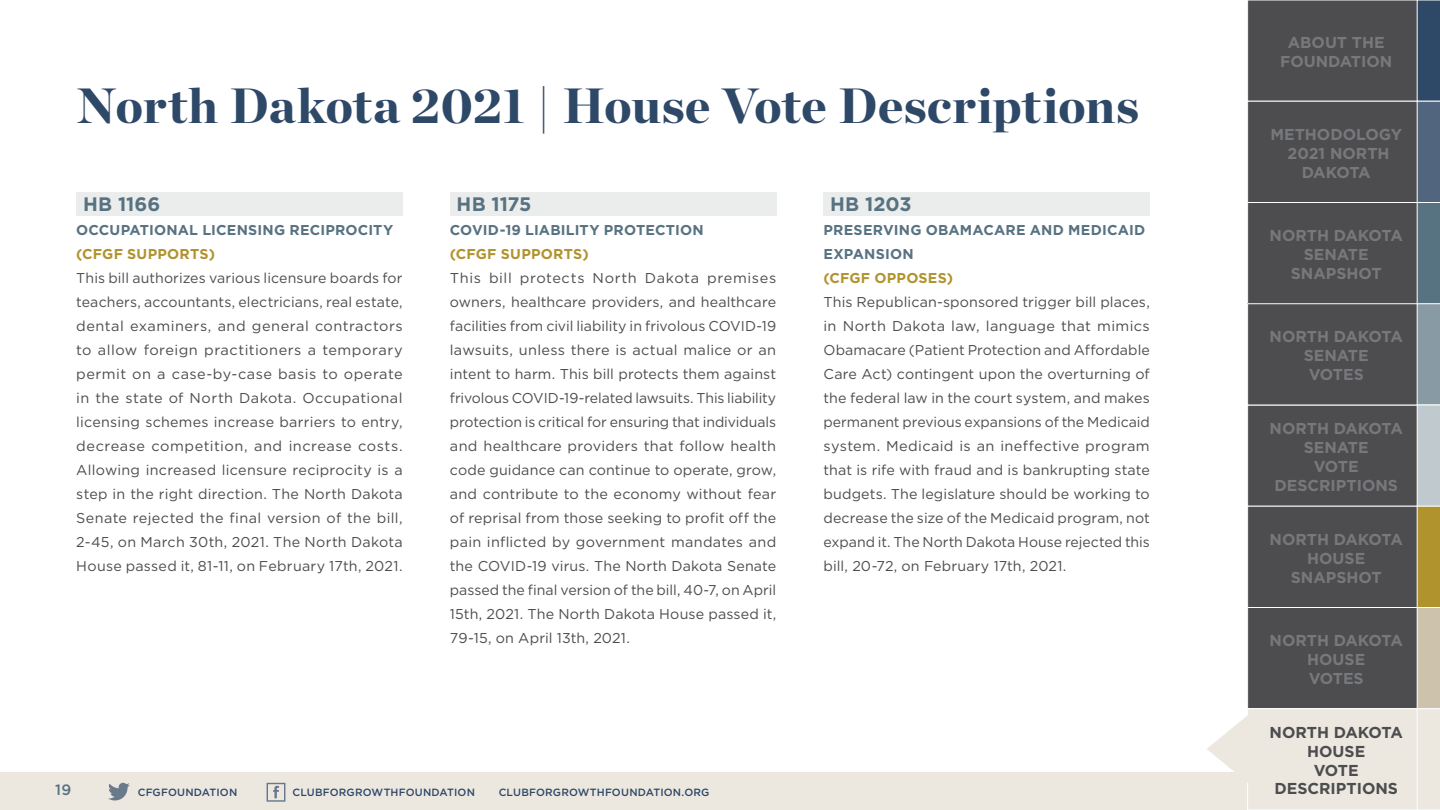
<style>
.page{position:relative;width:1440px;height:810px;background:#fff}
.page>*{position:absolute;margin:0;border:0;box-sizing:border-box;transform-origin:0 0}
.t1{font:900 49.5px "Chronicle Display";letter-spacing:.01em;color:#2e4868}
.t2{font:700 19.5px "Gotham HTF";color:#577281}
.t3{font:700 15.75px/18.9px "Gotham HTF";color:#77787b;text-align:center}
.t4{font:700 15.75px/18.9px "Gotham HTF";color:#4d4d4f;text-align:center}
.t5{font:500 15px "Gotham HTF";color:#577281}
.t6{font:14.25px/24px "Gotham HTF";letter-spacing:.01em;color:#4d4d4f;text-align:justify}
.t7{font:700 14.25px/24px "Gotham HTF";letter-spacing:.01em;color:#577281}
.t8{font:700 14.25px "Gotham HTF";letter-spacing:.015em;color:#b1932e}
.t9{font:500 10.5px "Gotham HTF";letter-spacing:.015em;color:#2e4868}
</style>
<div class="page">
<div style="left:0;top:773px;width:1265px;height:37px;background:#ece8e0"></div>
<div style="left:1248px;top:405px;width:177px;height:101px;background:#4d4d4f"></div>
<div style="left:1247px;top:405px;width:178px;height:102px;border:1px solid #fff"></div>
<div style="left:1248px;top:0;width:177px;height:101px;background:#4d4d4f"></div>
<div style="left:1248px;top:101px;width:177px;height:101px;background:#4d4d4f"></div>
<div style="left:1247px;top:101px;width:178px;height:102px;border:1px solid #fff"></div>
<div style="left:1248px;top:202px;width:177px;height:102px;background:#4d4d4f"></div>
<div style="left:1247px;top:202px;width:178px;height:102px;border:1px solid #fff"></div>
<div style="left:1248px;top:304px;width:177px;height:101px;background:#4d4d4f"></div>
<div style="left:1247px;top:303px;width:178px;height:102px;border:1px solid #fff"></div>
<div style="left:1248px;top:506px;width:177px;height:101px;background:#4d4d4f"></div>
<div style="left:1247px;top:506px;width:178px;height:102px;border:1px solid #fff"></div>
<div style="left:1248px;top:607px;width:177px;height:102px;background:#4d4d4f"></div>
<div style="left:1247px;top:607px;width:178px;height:102px;border:1px solid #fff"></div>
<div style="left:1248px;top:709px;width:177px;height:101px;background:#ece8e0"></div>
<div style="left:1247px;top:708px;width:178px;height:102px;border:1px solid #fff"></div>
<svg style="left:1207px;top:709px;width:48px;height:80px"></svg>
<svg style="left:1417px;top:0;width:23px;height:810px;background:#959c96"></svg>
<svg style="left:108px;top:783px;width:22px;height:17px"></svg>
<svg style="left:273px;top:786px;width:6px;height:12px"></svg>
<div style="left:267px;top:783px;width:18px;height:19px;border:1px solid #2e4868"></div>
<div style="left:450px;top:192px;width:326px;height:24px;background:#ebecec"></div>
<div style="left:823px;top:192px;width:327px;height:24px;background:#ebecec"></div>
<div style="left:76px;top:192px;width:327px;height:24px;background:#ebecec"></div>
<h1 class="t1" style="left:76px;top:84px;width:1064px">North Dakota 2021 | House Vote Descriptions</h1>
<h2 class="t2" style="left:83px;top:195px;width:79px">HB 1166</h2>
<p class="t7" style="left:76px;top:218px;width:318px">OCCUPATIONAL LICENSING RECIPROCITY</p>
<p class="t8" style="left:76px;top:247px;width:140px">(CFGF SUPPORTS)</p>
<p class="t6" style="left:76px;top:266px;width:328px">This bill authorizes various licensure boards for teachers, accountants, electricians, real estate, dental examiners, and general contractors to allow foreign practitioners a temporary permit on a case-by-case basis to operate in the state of North Dakota. Occupational licensing schemes increase barriers to entry, decrease competition, and increase costs.<br>Allowing increased licensure reciprocity is a step in the right direction. The North Dakota Senate rejected the final version of the bill, 2-45, on March 30th, 2021. The North Dakota House passed it, 81-11, on February 17th, 2021.</p>
<h2 class="t2" style="left:457px;top:195px;width:76px">HB 1175</h2>
<p class="t7" style="left:450px;top:218px;width:255px">COVID-19 LIABILITY PROTECTION</p>
<p class="t8" style="left:450px;top:247px;width:140px">(CFGF SUPPORTS)</p>
<p class="t6" style="left:450px;top:266px;width:328px">This bill protects North Dakota premises owners, healthcare providers, and healthcare facilities from civil liability in frivolous COVID-19 lawsuits, unless there is actual malice or an intent to harm. This bill protects them against frivolous COVID-19-related lawsuits. This liability protection is critical for ensuring that individuals and healthcare providers that follow health code guidance can continue to operate, grow, and contribute to the economy without fear of reprisal from those seeking to profit off the pain inflicted by government mandates and the COVID-19 virus. The North Dakota Senate passed the final version of the bill, 40-7, on April 15th, 2021. The North Dakota House passed it, 79-15, on April 13th, 2021.</p>
<h2 class="t2" style="left:830px;top:195px;width:83px">HB 1203</h2>
<p class="t7" style="left:823px;top:218px;width:323px">PRESERVING OBAMACARE AND MEDICAID<br>EXPANSION</p>
<p class="t8" style="left:823px;top:271px;width:131px">(CFGF OPPOSES)</p>
<p class="t6" style="left:823px;top:290px;width:328px">This Republican-sponsored trigger bill places, in North Dakota law, language that mimics Obamacare (Patient Protection and Affordable Care Act) contingent upon the overturning of the federal law in the court system, and makes permanent previous expansions of the Medicaid system. Medicaid is an ineffective program that is rife with fraud and is bankrupting state budgets. The legislature should be working to decrease the size of the Medicaid program, not expand it. The North Dakota House rejected this bill, 20-72, on February 17th, 2021.</p>
<p class="t3" style="left:1280px;top:33px;width:114px">ABOUT THE<br>FOUNDATION</p>
<p class="t3" style="left:1270px;top:125px;width:133px">METHODOLOGY<br>2021 NORTH<br>DAKOTA</p>
<p class="t3" style="left:1270px;top:226px;width:135px">NORTH DAKOTA<br>SENATE<br>SNAPSHOT</p>
<p class="t3" style="left:1270px;top:328px;width:135px">NORTH DAKOTA<br>SENATE<br>VOTES</p>
<p class="t3" style="left:1270px;top:419px;width:135px">NORTH DAKOTA<br>SENATE<br>VOTE<br>DESCRIPTIONS</p>
<p class="t3" style="left:1270px;top:530px;width:135px">NORTH DAKOTA<br>HOUSE<br>SNAPSHOT</p>
<p class="t3" style="left:1270px;top:631px;width:135px">NORTH DAKOTA<br>HOUSE<br>VOTES</p>
<p class="t4" style="left:1270px;top:723px;width:135px">NORTH DAKOTA<br>HOUSE<br>VOTE</p>
<p class="t5" style="left:55px;top:783px;width:18px">19</p>
<p class="t9" style="left:138px;top:788px;width:101px">CFGFOUNDATION</p>
<p class="t9" style="left:292px;top:788px;width:184px">CLUBFORGROWTHFOUNDATION</p>
<p class="t9" style="left:499px;top:788px;width:212px">CLUBFORGROWTHFOUNDATION.ORG</p>
<p class="t4" style="left:1274px;top:780px;width:125px">DESCRIPTIONS</p>
</div>
